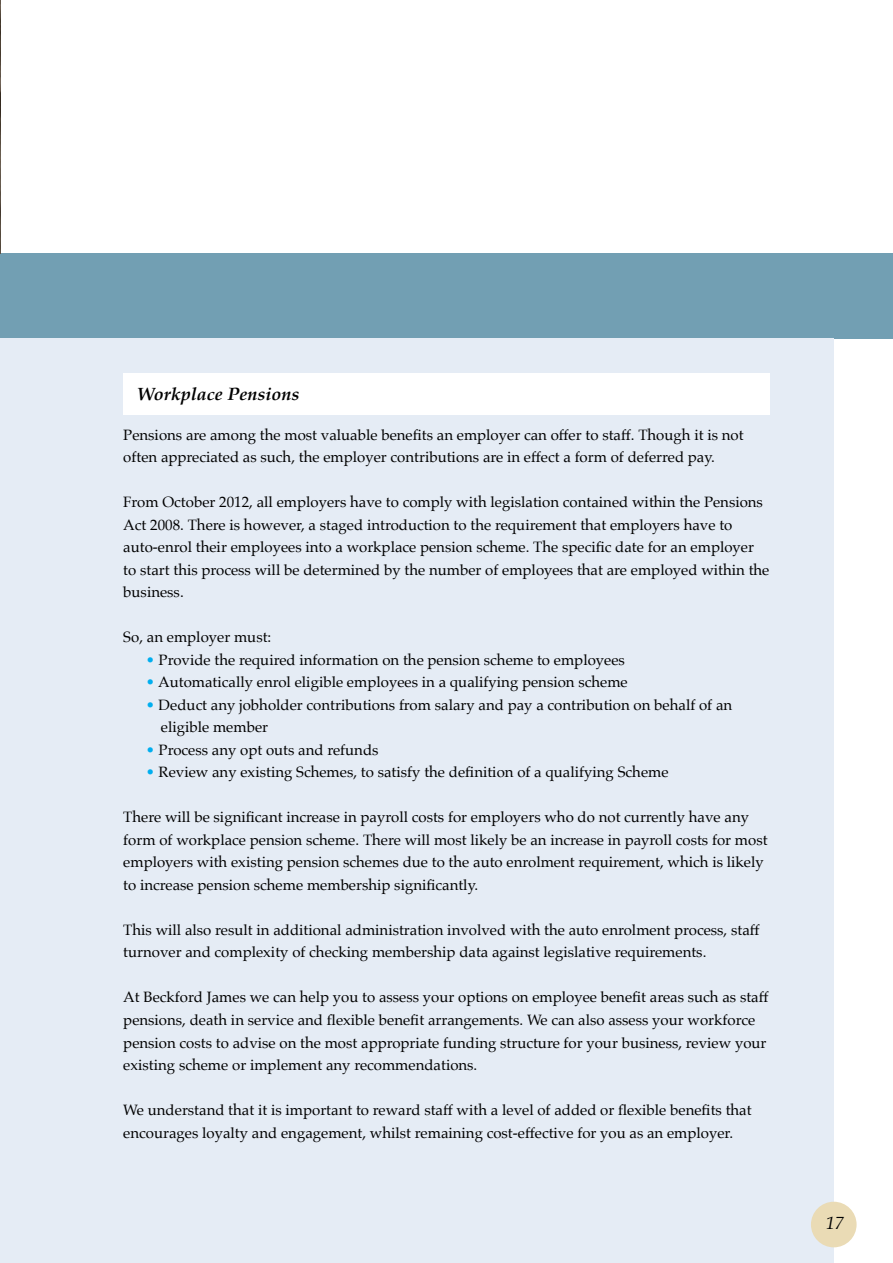
<style>
.page{position:relative;width:893px;height:1263px;background:#fff}
.page>*{position:absolute;margin:0;border:0;box-sizing:border-box;transform-origin:0 0}
.t1{font:italic 700 18px "Palatino";color:#000}
.t2{font:italic 18px "Palatino";color:#000}
.t3{font:15px/22.5px "Palatino";color:#000}
.s1{color:#00aeef}
</style>
<div class="page">
<div style="left:0;top:253px;width:893px;height:85px;background:#729fb3"></div>
<div style="left:0;top:338px;width:834px;height:925px;background:#e5ecf5"></div>
<div style="left:811px;top:1202px;width:46px;height:45px;background:#eadbb5;border-radius:50%"></div>
<div style="left:123px;top:373px;width:647px;height:41px;background:#fff"></div>
<img style="left:0;top:0;width:1px;height:253px">
<p class="t1" style="left:137px;top:379px;width:164px">Workplace Pensions</p>
<p class="t3" style="left:123px;top:423px;width:622px">Pensions are among the most valuable benefits an employer can offer to staff. Though it is not often appreciated as such, the employer contributions are in effect a form of deferred pay.</p>
<p class="t3" style="left:123px;top:491px;width:648px">From October 2012, all employers have to comply with legislation contained within the Pensions Act 2008. There is however, a staged introduction to the requirement that employers have to auto-enrol their employees into a workplace pension scheme. The specific date for an employer to start this process will be determined by the number of employees that are employed within the business.</p>
<p class="t3" style="left:123px;top:626px;width:150px">So, an employer must:</p>
<p class="t3" style="left:146px;top:648px;width:481px"><span class="s1">•</span> Provide the required information on the pension scheme to employees</p>
<p class="t3" style="left:146px;top:671px;width:483px"><span class="s1">•</span> Automatically enrol eligible employees in a qualifying pension scheme</p>
<p class="t3" style="left:161px;top:693px;width:573px;text-indent:-15px"><span class="s1">•</span> Deduct any jobholder contributions from salary and pay a contribution on behalf of an eligible member</p>
<p class="t3" style="left:146px;top:738px;width:234px"><span class="s1">•</span> Process any opt outs and refunds</p>
<p class="t3" style="left:146px;top:761px;width:524px"><span class="s1">•</span> Review any existing Schemes, to satisfy the definition of a qualifying Scheme</p>
<p class="t3" style="left:123px;top:806px;width:646px">There will be significant increase in payroll costs for employers who do not currently have any form of workplace pension scheme. There will most likely be an increase in payroll costs for most employers with existing pension schemes due to the auto enrolment requirement, which is likely to increase pension scheme membership significantly.</p>
<p class="t3" style="left:123px;top:918px;width:638px">This will also result in additional administration involved with the auto enrolment process, staff turnover and complexity of checking membership data against legislative requirements.</p>
<p class="t3" style="left:123px;top:986px;width:647px">At Beckford James we can help you to assess your options on employee benefit areas such as staff pensions, death in service and flexible benefit arrangements. We can also assess your workforce pension costs to advise on the most appropriate funding structure for your business, review your existing scheme or implement any recommendations.</p>
<p class="t3" style="left:123px;top:1098px;width:630px">We understand that it is important to reward staff with a level of added or flexible benefits that encourages loyalty and engagement, whilst remaining cost-effective for you as an employer.</p>
<p class="t2" style="left:826px;top:1208px;width:19px">17</p>
</div>
